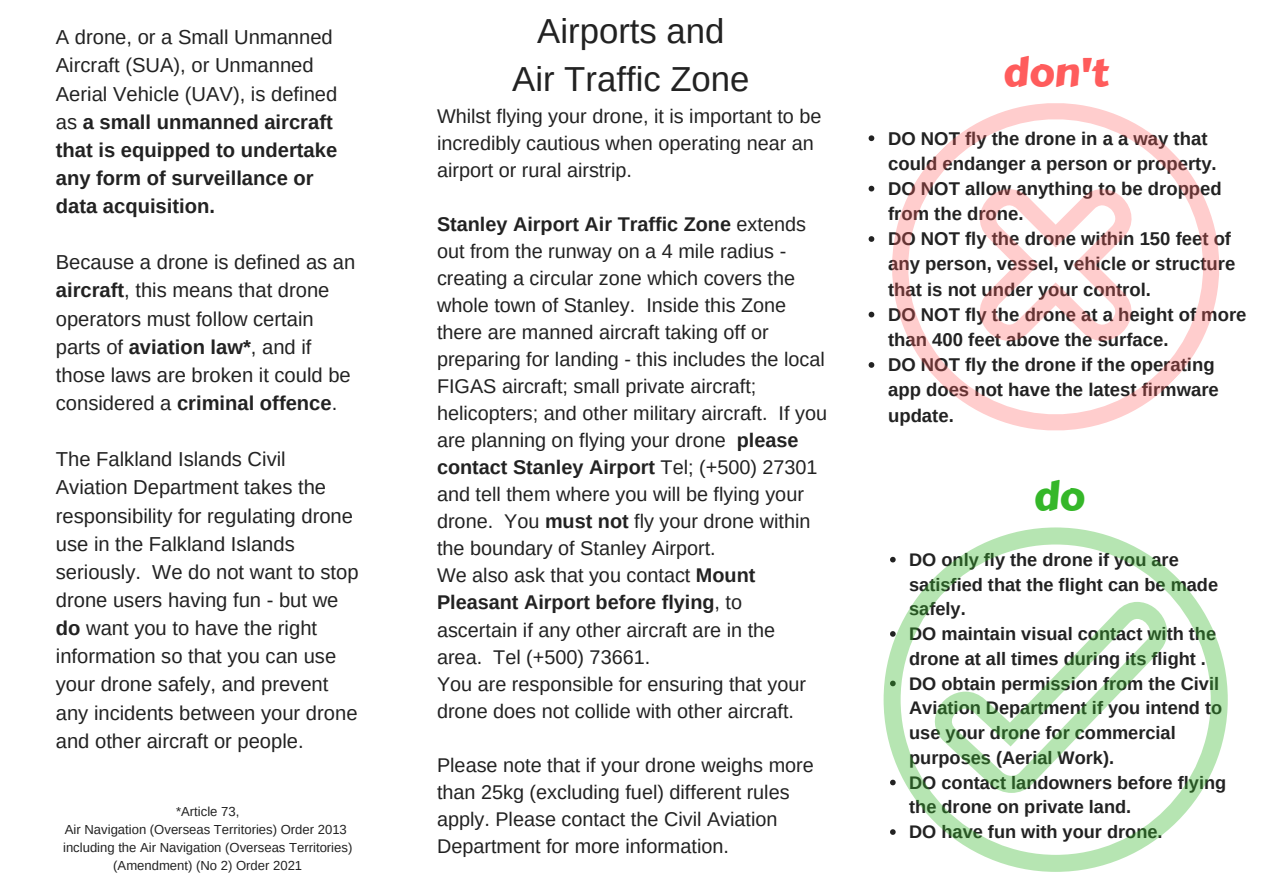
<style>
.page{position:relative;width:1263px;height:894px;background:#fff}
.page>*{position:absolute;margin:0;border:0;box-sizing:border-box;transform-origin:0 0}
.t1{font:39.75px "Carter One";color:#ff5c5c}
.t2{font:39.75px "Carter One";color:#35b729}
.t3{font:34.8px/48.3px "Arimo";color:#222;text-align:center}
.t4{font:20.25px/28px "Arimo";color:#222}
.t5{font:700 20.25px/28px "Arimo";color:#222}
.t6{font:19.8px/27px "Arimo";color:#222}
.t7{font:700 18.45px/25.2px "Arimo";color:#222}
.t8{font:700 18.15px/24.8px "Arimo";color:#222}
.t9{font:13.05px/17.9px "Arimo";color:#222;text-align:center}
.s1{font-weight:400}
.s2{font-weight:700}
</style>
<div class="page">
<svg style="left:868px;top:103px;width:351px;height:328px"></svg>
<svg style="left:922px;top:131px;width:268px;height:268px"></svg>
<svg style="left:884px;top:527px;width:344px;height:344px"></svg>
<svg style="left:932px;top:601px;width:237px;height:191px"></svg>
<p class="t5" style="left:56px;top:23px;width:283px"><span class="s1">A drone, or a Small Unmanned<br>Aircraft (SUA), or Unmanned<br>Aerial Vehicle (UAV), is defined as</span> a small unmanned aircraft that is equipped to undertake any form of surveillance or data acquisition.</p>
<p class="t4" style="left:56px;top:248px;width:301px">Because a drone is defined as an <span class="s2">aircraft</span>, this means that drone operators must follow certain parts of <span class="s2">aviation law*</span>, and if those laws are broken it could be considered a <span class="s2">criminal offence</span>.</p>
<p class="t4" style="left:56px;top:445px;width:304px">The Falkland Islands Civil<br>Aviation Department takes the responsibility for regulating drone use in the Falkland Islands seriously. We do not want to stop drone users having fun - but we <span class="s2">do</span> want you to have the right information so that you can use your drone safely, and prevent any incidents between your drone and other aircraft or people.</p>
<p class="t9" style="left:63px;top:802px;width:291px">*Article 73,<br>Air Navigation (Overseas Territories) Order 2013 including the Air Navigation (Overseas Territories) (Amendment) (No 2) Order 2021</p>
<h2 class="t3" style="left:512px;top:6px;width:239px">Airports and<br>Air Traffic Zone</h2>
<p class="t6" style="left:437px;top:103px;width:386px">Whilst flying your drone, it is important to be incredibly cautious when operating near an airport or rural airstrip.</p>
<p class="t6" style="left:437px;top:211px;width:392px"><span class="s2">Stanley Airport Air Traffic Zone</span> extends out from the runway on a 4 mile radius - creating a circular zone which covers the whole town of Stanley. Inside this Zone there are manned aircraft taking off or preparing for landing - this includes the local FIGAS aircraft; small private aircraft; helicopters; and other military aircraft. If you are planning on flying your drone <span class="s2">please contact Stanley Airport</span> Tel; (+500) 27301 and tell them where you will be flying your drone. You <span class="s2">must not</span> fly your drone within the boundary of Stanley Airport.<br>We also ask that you contact <span class="s2">Mount Pleasant Airport before flying</span>, to ascertain if any other aircraft are in the<br>area. Tel (+500) 73661.<br>You are responsible for ensuring that your drone does not collide with other aircraft.</p>
<p class="t6" style="left:437px;top:751px;width:378px">Please note that if your drone weighs more than 25kg (excluding fuel) different rules apply. Please contact the Civil Aviation Department for more information.</p>
<h1 class="t1" style="left:1003px;top:42px;width:107px">don't</h1>
<p class="t7" style="left:888px;top:125px;width:360px">DO NOT fly the drone in a a way that could endanger a person or property.<br>DO NOT allow anything to be dropped from the drone.<br>DO NOT fly the drone within 150 feet of any person, vessel, vehicle or structure that is not under your control.<br>DO NOT fly the drone at a height of more than 400 feet above the surface.<br>DO NOT fly the drone if the operating app does not have the latest firmware update.</p>
<h1 class="t2" style="left:1033px;top:466px;width:53px">do</h1>
<p class="t8" style="left:909px;top:547px;width:319px">DO only fly the drone if you are satisfied that the flight can be made safely.<br>DO maintain visual contact with the drone at all times during its flight .<br>DO obtain permission from the Civil<br>Aviation Department if you intend to use your drone for commercial purposes (Aerial Work).<br>DO contact landowners before flying the drone on private land.<br>DO have fun with your drone.</p>
</div>
